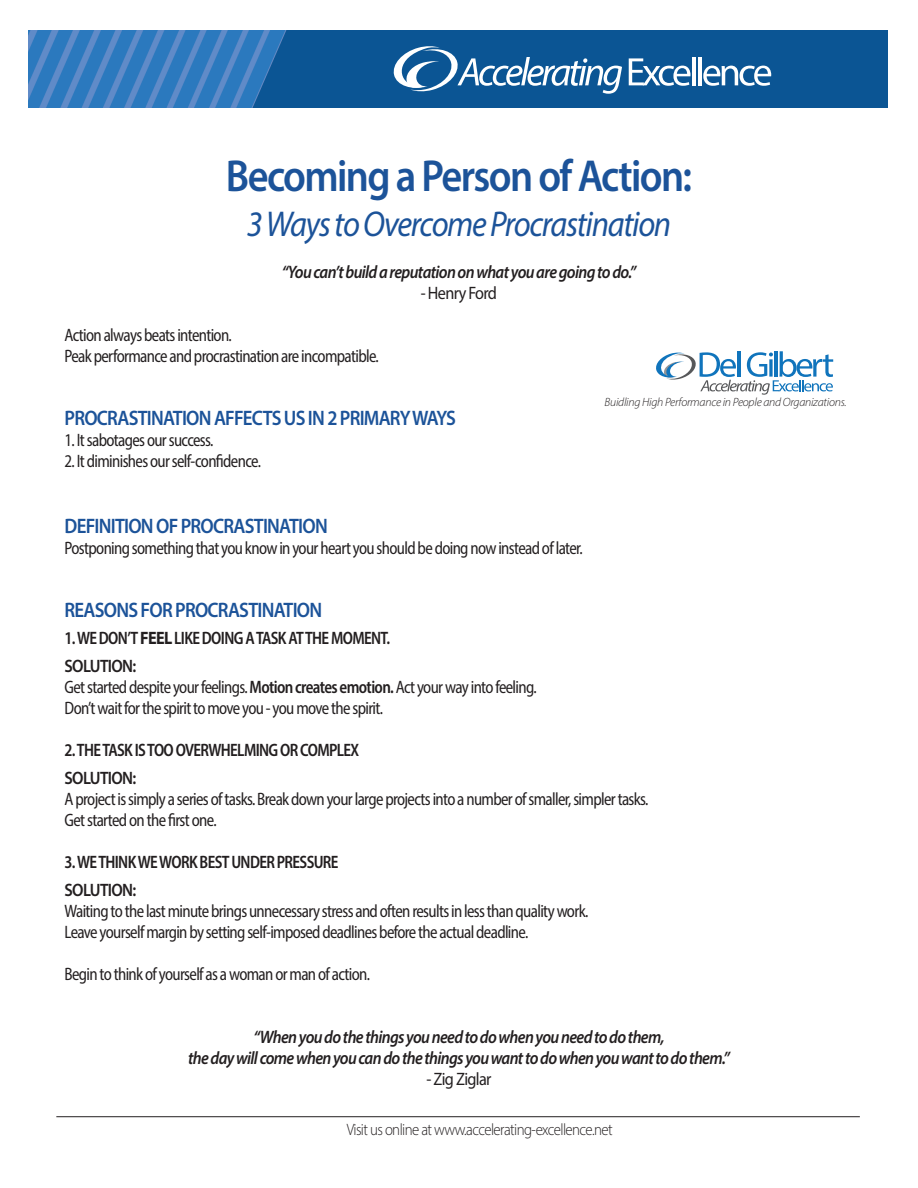
<style>
.page{position:relative;width:918px;height:1188px;background:#fff}
.page>*{position:absolute;margin:0;border:0;box-sizing:border-box;transform-origin:0 0}
.Heading{font:600 45px "Myriad Pro";letter-spacing:-.04em;color:#1c5399;scale:.9 1}
.Heading-2{font:italic 36px "Myriad Pro";letter-spacing:-.04em;color:#1c5399;scale:.9 1}
.Heading-3{font:600 21px "Myriad Pro";letter-spacing:-.04em;color:#1c5399;scale:.9 1}
.Heading-4{font:semi-condensed 18px "Myriad Pro";letter-spacing:-.04em;color:#231f20;scale:.9 1}
.Heading-5{font:italic 600 18px "Myriad Pro";letter-spacing:-.04em;color:#231f20;scale:.9 1}
.Heading-6{font:600 semi-condensed 18px "Myriad Pro";letter-spacing:-.04em;color:#231f20;scale:.9 1}
.Heading-7{font:600 18px "Myriad Pro";letter-spacing:-.04em;color:#231f20;scale:.9 1}
.Heading-8{font:18px "Myriad Pro";letter-spacing:-.04em;color:#231f20;scale:.9 1}
.t1{font:300 16.5px "Myriad Pro";letter-spacing:-.04em;color:#231f20;scale:.9 1}
.t2{font:italic 300 12px "Myriad Pro";letter-spacing:-.02em;color:#231f20}
.s1{font-weight:700;font-stretch:normal}
.s2{font-weight:600}
</style>
<div class="page">
<img style="left:28px;top:30px;width:860px;height:77px">
<svg style="left:629px;top:58px;width:61px;height:28px"></svg>
<hr style="left:692px;top:57px;width:3px;height:28px;background:#fff">
<hr style="left:698px;top:57px;width:4px;height:28px;background:#fff">
<svg style="left:703px;top:66px;width:68px;height:20px"></svg>
<svg style="left:394px;top:46px;width:228px;height:48px"></svg>
<hr style="left:56px;top:1116px;width:804px;height:1px;background:#231f20">
<svg style="left:656px;top:351px;width:177px;height:44px"></svg>
<p class="Heading" style="left:226px;top:148px;width:520px">Becoming a Person of Action:</p>
<p class="Heading-2" style="left:247px;top:202px;width:473px">3 Ways to Overcome Procrastination</p>
<p class="Heading-5" style="left:282px;top:261px;width:395px">“You can’t build a reputation on what you are going to do.”</p>
<p class="Heading-8" style="left:421px;top:282px;width:86px">- Henry Ford</p>
<p class="Heading-4" style="left:65px;top:324px;width:187px">Action always beats intention.</p>
<p class="Heading-4" style="left:65px;top:345px;width:351px">Peak performance and procrastination are incompatible.</p>
<p class="Heading-3" style="left:65px;top:405px;width:436px">PROCRASTINATION AFFECTS US IN 2 PRIMARY WAYS</p>
<p class="Heading-4" style="left:65px;top:429px;width:167px">1. It sabotages our success.</p>
<p class="Heading-4" style="left:65px;top:450px;width:220px">2. It diminishes our self-confidence.</p>
<p class="Heading-3" style="left:65px;top:512px;width:294px">DEFINITION OF PROCRASTINATION</p>
<p class="Heading-4" style="left:65px;top:537px;width:577px">Postponing something that you know in your heart you should be doing now instead of later.</p>
<p class="t2" style="left:605px;top:395px;width:244px">Buidling High Performance in People and Organizations.</p>
<p class="Heading-3" style="left:65px;top:596px;width:288px">REASONS FOR PROCRASTINATION</p>
<p class="Heading-6" style="left:65px;top:627px;width:363px">1. WE DON’T <span class="s1">FEEL</span> LIKE DOING A TASK AT THE MOMENT.</p>
<p class="Heading-7" style="left:65px;top:655px;width:81px">SOLUTION:</p>
<p class="Heading-4" style="left:65px;top:676px;width:526px">Get started despite your feelings. <span class="s2">Motion creates emotion.</span> Act your way into feeling.</p>
<p class="Heading-4" style="left:65px;top:697px;width:355px">Don’t wait for the spirit to move you - you move the spirit.</p>
<p class="Heading-6" style="left:65px;top:739px;width:329px">2. THE TASK IS TOO OVERWHELMING OR COMPLEX</p>
<p class="Heading-7" style="left:65px;top:766px;width:81px">SOLUTION:</p>
<p class="Heading-4" style="left:65px;top:788px;width:650px">A project is simply a series of tasks. Break down your large projects into a number of smaller, simpler tasks.</p>
<p class="Heading-4" style="left:65px;top:809px;width:171px">Get started on the first one.</p>
<p class="Heading-6" style="left:65px;top:851px;width:306px">3. WE THINK WE WORK BEST UNDER PRESSURE</p>
<p class="Heading-7" style="left:65px;top:878px;width:81px">SOLUTION:</p>
<p class="Heading-4" style="left:65px;top:900px;width:584px">Waiting to the last minute brings unnecessary stress and often results in less than quality work.</p>
<p class="Heading-4" style="left:65px;top:921px;width:517px">Leave yourself margin by setting self-imposed deadlines before the actual deadline.</p>
<p class="Heading-4" style="left:65px;top:963px;width:341px">Begin to think of yourself as a woman or man of action.</p>
<p class="Heading-5" style="left:253px;top:1025px;width:458px">“When you do the things you need to do when you need to do them,</p>
<p class="Heading-5" style="left:188px;top:1046px;width:603px">the day will come when you can do the things you want to do when you want to do them.”</p>
<p class="Heading-8" style="left:426px;top:1067px;width:74px">- Zig Ziglar</p>
<p class="t1" style="left:347px;top:1120px;width:297px">Visit us online at www.accelerating-excellence.net</p>
</div>
